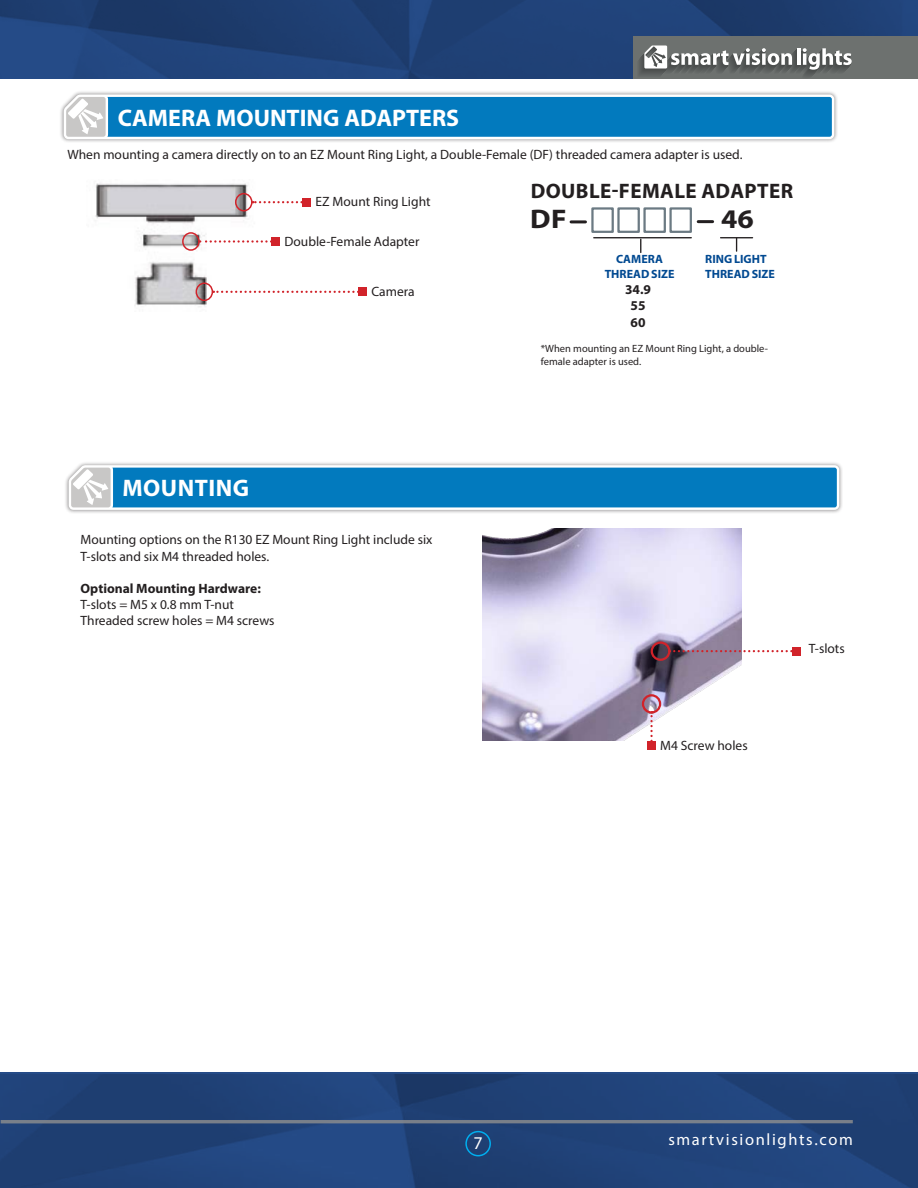
<style>
.page{position:relative;width:918px;height:1188px;background:#fff}
.page>*{position:absolute;margin:0;border:0;box-sizing:border-box;transform-origin:0 0}
.t1{font:700 27px "Myriad Pro";color:#231f20;scale:1.09 1}
.t2{font:700 24px "Myriad Pro";color:#fff}
.t3{font:700 24px "Myriad Pro";letter-spacing:.02em;color:#fff}
.t4{font:700 21px "Myriad Pro";letter-spacing:.02em;color:#231f20}
.t5{font:18px "Myriad Pro";color:#fff}
.t6{font:16.5px "Myriad Pro";letter-spacing:.1em;color:#fff}
.t7{font:13.5px/16.2px "Myriad Pro";color:#231f20}
.t8{font:700 13.5px/16.2px "Myriad Pro";color:#231f20;text-align:center}
.t9{font:700 12px/14.9px "Myriad Pro";letter-spacing:.005em;color:#014991}
.t10{font:10.5px/12.6px "Myriad Pro";color:#231f20}
</style>
<div class="page">
<div style="left:60px;top:90px;width:778px;height:53px;background:#231f20;opacity:.5"></div>
<svg style="left:64px;top:95px;width:770px;height:44px;background:#258bc5"></svg>
<hr style="left:571px;top:220px;width:14px;height:3px;background:#231f20">
<svg style="left:736px;top:238px;width:1px;height:13px"></svg>
<hr style="left:721px;top:237px;width:32px;height:1px;background:#231f20">
<hr style="left:698px;top:220px;width:15px;height:3px;background:#231f20">
<div style="left:591px;top:207px;width:23px;height:26px;background:#fff;border:2px solid #6b7a83"></div>
<div style="left:617px;top:207px;width:23px;height:26px;background:#fff;border:2px solid #6b7a83"></div>
<hr style="left:594px;top:237px;width:97px;height:1px;background:#231f20">
<div style="left:643px;top:207px;width:23px;height:26px;background:#fff;border:2px solid #6b7a83"></div>
<div style="left:669px;top:207px;width:23px;height:26px;background:#fff;border:2px solid #6b7a83"></div>
<svg style="left:640px;top:239px;width:1px;height:13px"></svg>
<img style="left:95px;top:183px;width:161px;height:124px">
<svg style="left:253px;top:201px;width:49px;height:2px"></svg>
<div style="left:302px;top:198px;width:9px;height:9px;background:#d1232a"></div>
<div style="left:235px;top:193px;width:18px;height:19px;border:2px solid #d1232a;border-radius:50%"></div>
<svg style="left:213px;top:291px;width:145px;height:2px"></svg>
<div style="left:358px;top:287px;width:9px;height:9px;background:#d1232a"></div>
<svg style="left:200px;top:240px;width:71px;height:3px"></svg>
<div style="left:271px;top:237px;width:9px;height:9px;background:#d1232a"></div>
<div style="left:182px;top:232px;width:18px;height:19px;border:2px solid #d1232a;border-radius:50%"></div>
<div style="left:196px;top:282px;width:17px;height:19px;border:2px solid #d1232a;border-radius:50%"></div>
<img style="left:1px;top:0;width:917px;height:79px">
<img style="left:0;top:1075px;width:918px;height:113px">
<hr style="left:1px;top:1120px;width:852px;height:3px;background:#90908f">
<div style="left:465px;top:1131px;width:26px;height:25px;border:2px solid #00aeef;border-radius:50%"></div>
<div style="left:633px;top:37px;width:285px;height:42px;background:#6d716f"></div>
<svg style="left:639px;top:45px;width:213px;height:32px"></svg>
<div style="left:65px;top:461px;width:778px;height:53px;background:#231f20;opacity:.5"></div>
<svg style="left:69px;top:465px;width:770px;height:45px;background:#2a8dc6"></svg>
<img style="left:482px;top:528px;width:259px;height:213px">
<svg style="left:670px;top:650px;width:122px;height:2px"></svg>
<div style="left:792px;top:647px;width:9px;height:9px;background:#d1232a"></div>
<div style="left:651px;top:641px;width:19px;height:20px;border:2px solid #d1232a;border-radius:50%"></div>
<svg style="left:650px;top:714px;width:3px;height:27px"></svg>
<div style="left:647px;top:741px;width:9px;height:9px;background:#d1232a"></div>
<div style="left:642px;top:694px;width:19px;height:20px;border:2px solid #d1232a;border-radius:50%"></div>
<p class="t2" style="left:118px;top:102px;width:343px">CAMERA MOUNTING ADAPTERS</p>
<p class="t7" style="left:67px;top:146px;width:677px">When mounting a camera directly on to an EZ Mount Ring Light, a Double-Female (DF) threaded camera adapter is used.</p>
<p class="t7" style="left:316px;top:193px;width:116px">EZ Mount Ring Light</p>
<p class="t7" style="left:284px;top:233px;width:137px">Double-Female Adapter</p>
<p class="t7" style="left:372px;top:284px;width:45px">Camera</p>
<p class="t3" style="left:122px;top:472px;width:128px">MOUNTING</p>
<p class="t7" style="left:81px;top:532px;width:353px">Mounting options on the R130 EZ Mount Ring Light include six<br>T-slots and six M4 threaded holes.</p>
<p class="t8" style="left:81px;top:580px;width:182px">Optional Mounting Hardware:</p>
<p class="t7" style="left:81px;top:596px;width:155px">T-slots = M5 x 0.8 mm T-nut</p>
<p class="t7" style="left:81px;top:613px;width:195px">Threaded screw holes = M4 screws</p>
<p class="t4" style="left:531px;top:177px;width:264px">DOUBLE-FEMALE ADAPTER</p>
<p class="t1" style="left:530px;top:201px;width:35px">DF</p>
<p class="t9" style="left:705px;top:252px;width:71px">RING LIGHT<br>THREAD SIZE</p>
<p class="t1" style="left:721px;top:201px;width:32px">46</p>
<p class="t9" style="left:605px;top:252px;width:71px;text-align:center">CAMERA<br>THREAD SIZE</p>
<p class="t8" style="left:625px;top:281px;width:27px">34.9<br>55</p>
<p class="t8" style="left:631px;top:313px;width:16px">60</p>
<p class="t10" style="left:541px;top:342px;width:229px">*When mounting an EZ Mount Ring Light, a double&shy;female adapter is used.</p>
<p class="t7" style="left:660px;top:737px;width:89px">M4 Screw holes</p>
<p class="t7" style="left:809px;top:640px;width:37px">T-slots</p>
<p class="t5" style="left:474px;top:1132px;width:11px">7</p>
<p class="t6" style="left:668px;top:1129px;width:186px">smartvisionlights.com</p>
</div>
